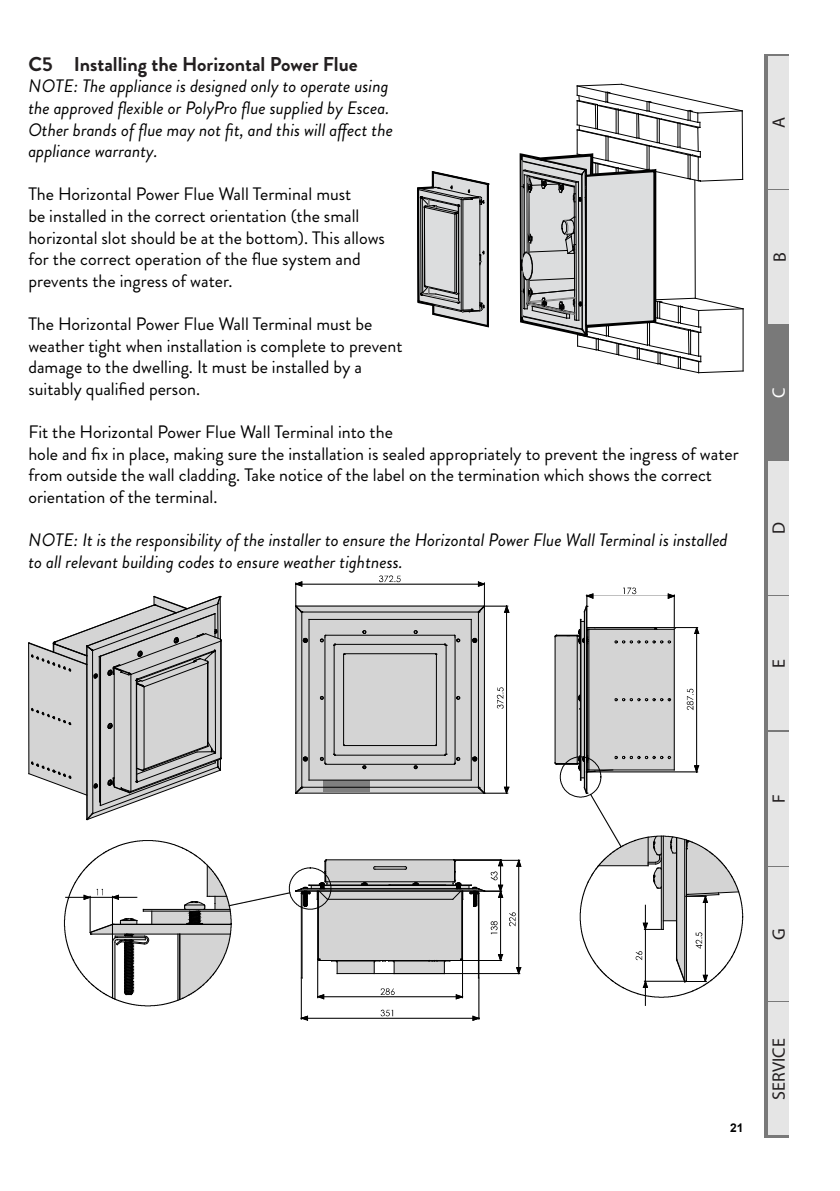
<style>
.page{position:relative;width:840px;height:1191px;background:#fff}
.page>*{position:absolute;margin:0;border:0;box-sizing:border-box;transform-origin:0 0}
.t1{font:700 20px "Brandon Grotesque";color:#231f20}
.Paragraph{font:18px/21.6px "Brandon Grotesque";color:#000}
.Paragraph-2{font:italic 18px/21.6px "Brandon Grotesque";color:#000}
.t2{font:18px "Myriad Pro";color:#231f20}
.t3{font:18px "Myriad Pro";color:#fff}
.t4{font:700 12px "Arial";color:#000}
</style>
<div class="page">
<div style="left:763px;top:54px;width:25px;height:1083px;background:#797979"></div>
<div style="left:768px;top:56px;width:20px;height:132px;background:#e5e5e5"></div>
<div style="left:768px;top:190px;width:20px;height:134px;background:#e5e5e5"></div>
<div style="left:768px;top:461px;width:20px;height:133px;background:#e5e5e5"></div>
<div style="left:768px;top:596px;width:20px;height:134px;background:#e5e5e5"></div>
<div style="left:768px;top:732px;width:20px;height:133px;background:#e5e5e5"></div>
<div style="left:768px;top:867px;width:20px;height:133px;background:#e5e5e5"></div>
<div style="left:768px;top:1002px;width:20px;height:133px;background:#e5e5e5"></div>
<svg style="left:417px;top:171px;width:72px;height:157px;background:#b3b4b4"></svg>
<svg style="left:519px;top:84px;width:224px;height:290px"></svg>
<svg style="left:28px;top:575px;width:715px;height:446px"></svg>
<p class="t1" style="left:28px;top:50px;width:331px">C5 Installing the Horizontal Power Flue</p>
<p class="Paragraph-2" style="left:28px;top:76px;width:366px">NOTE: The appliance is designed only to operate using the approved flexible or PolyPro flue supplied by Escea.<br>Other brands of flue may not fit, and this will affect the appliance warranty.</p>
<p class="Paragraph" style="left:28px;top:184px;width:358px">The Horizontal Power Flue Wall Terminal must<br>be installed in the correct orientation (the small horizontal slot should be at the bottom). This allows for the correct operation of the flue system and prevents the ingress of water.</p>
<p class="Paragraph" style="left:28px;top:313px;width:375px">The Horizontal Power Flue Wall Terminal must be weather tight when installation is complete to prevent damage to the dwelling. It must be installed by a suitably qualified person.</p>
<p class="Paragraph" style="left:28px;top:421px;width:711px">Fit the Horizontal Power Flue Wall Terminal into the<br>hole and fix in place, making sure the installation is sealed appropriately to prevent the ingress of water from outside the wall cladding. Take notice of the label on the termination which shows the correct orientation of the terminal.</p>
<p class="Paragraph-2" style="left:28px;top:529px;width:700px">NOTE: It is the responsibility of the installer to ensure the Horizontal Power Flue Wall Terminal is installed to all relevant building codes to ensure weather tightness.</p>
<p class="t2" style="left:767px;top:127px;width:13px;rotate:-90deg">A</p>
<p class="t2" style="left:768px;top:262px;width:11px;rotate:-90deg">B</p>
<p class="t3" style="left:767px;top:398px;width:12px;rotate:-90deg">C</p>
<p class="t2" style="left:767px;top:534px;width:13px;rotate:-90deg">D</p>
<p class="t2" style="left:767px;top:668px;width:10px;rotate:-90deg">E</p>
<p class="t2" style="left:767px;top:803px;width:10px;rotate:-90deg">F</p>
<p class="t2" style="left:767px;top:939px;width:13px;rotate:-90deg">G</p>
<p class="t4" style="left:729px;top:1119px;width:15px">21</p>
<p class="t2" style="left:767px;top:1099px;width:63px;rotate:-90deg">SERVICE</p>
</div>
